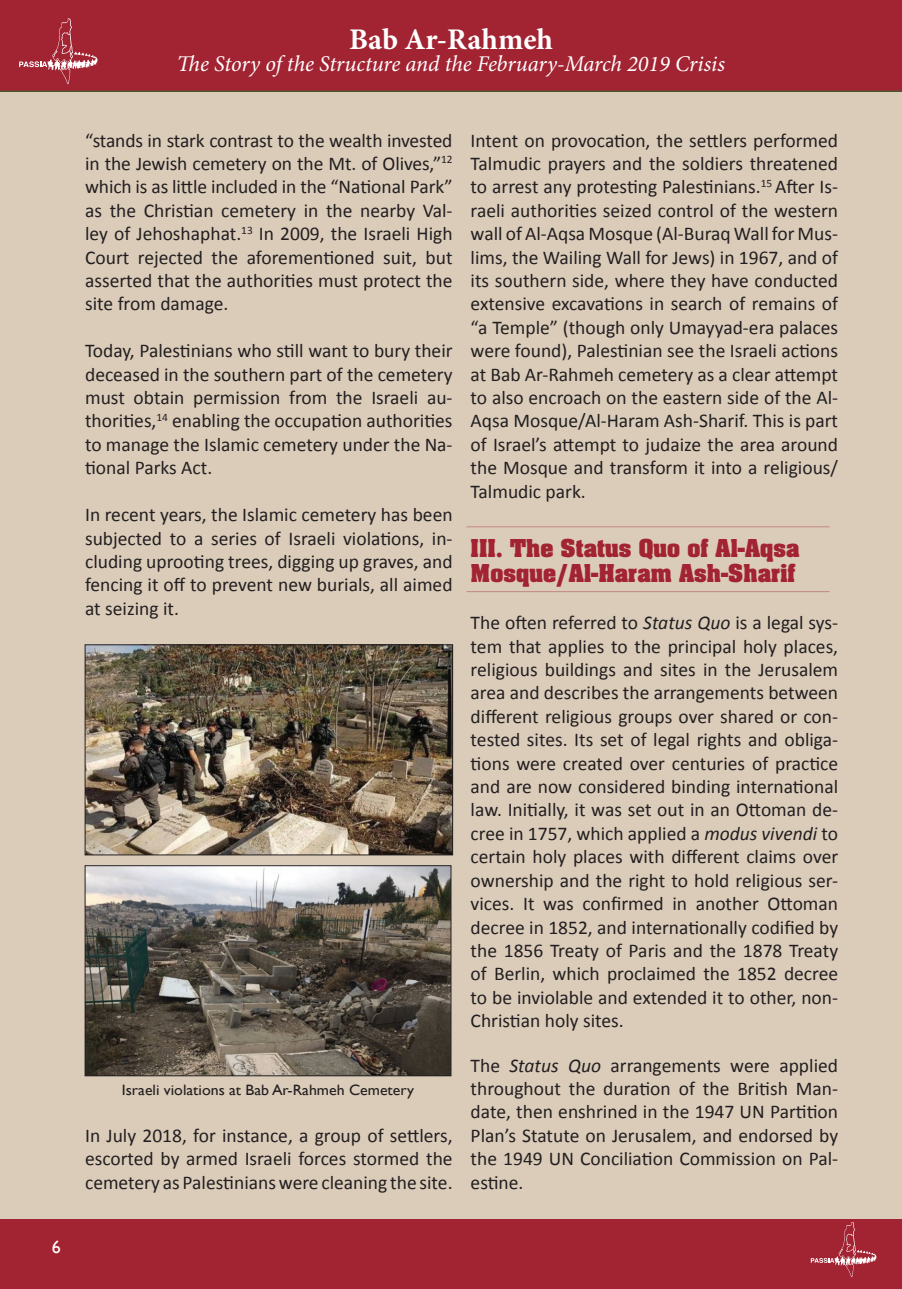
<style>
.page{position:relative;width:902px;height:1289px;background:#fff}
.page>*{position:absolute;margin:0;border:0;box-sizing:border-box;transform-origin:0 0}
.t1{font:700 30px "Minion Pro";color:#fff}
.t2{font:italic 22.5px "Minion Pro";letter-spacing:-.01em;color:#fff}
.t3{font:700 21px/25.2px "Aachen";color:#a22332}
.t4{font:19.5px/23.4px "Calibri";color:#231f20;text-align:justify}
.t5{font:18px "Gill Sans";color:#fff}
.t6{font:15px "Gill Sans";color:#231f20;scale:1.05 1}
.s1{color:#1f2020}
.s2{font-style:italic}
</style>
<div class="page">
<div style="left:0;top:1218px;width:901px;height:70px;background:#a22332"></div>
<div style="left:0;top:0;width:901px;height:92px;background:#a22332"></div>
<svg style="left:19px;top:18px;width:79px;height:66px;background:#ab3846"></svg>
<div style="left:0;top:92px;width:901px;height:1126px;background:#dbccba"></div>
<svg style="left:810px;top:1221px;width:66px;height:56px;background:#aa3845"></svg>
<img style="left:87px;top:646px;width:364px;height:207px">
<div style="left:85px;top:644px;width:368px;height:211px;border:1px solid #231f20"></div>
<hr style="left:466px;top:526px;width:363px;height:1px;background:#a22332">
<hr style="left:466px;top:591px;width:363px;height:1px;background:#a22332">
<img style="left:87px;top:867px;width:362px;height:206px">
<div style="left:85px;top:865px;width:366px;height:210px;border:1px solid #231f20"></div>
<p class="t5" style="left:52px;top:1235px;width:10px">6</p>
<h1 class="t1" style="left:349px;top:18px;width:205px">Bab Ar-Rahmeh</h1>
<p class="t2" style="left:177px;top:49px;width:549px">The Story of the Structure and the February-March 2019 Crisis</p>
<p class="t4" style="left:85px;top:127px;width:369px">“stands in stark contrast to the wealth invested in the Jewish cemetery on the Mt. of Olives,”<sup>12 </sup>which is as little included in the “National Park” as the Christian cemetery in the nearby Val&shy;ley of Jehoshaphat.<sup>13</sup> In 2009, the Israeli High Court rejected the aforementioned suit, but asserted that the authorities must protect the site from damage.</p>
<p class="t4" style="left:85px;top:338px;width:369px">Today, Palestinians who still want to bury their deceased in the southern part of the cemetery must obtain permission from the Israeli au&shy;thorities,<sup>14</sup> enabling the occupation authorities to manage the Islamic cemetery under the Na&shy;tional Parks Act.</p>
<p class="t4" style="left:85px;top:502px;width:369px">In recent years, the Islamic cemetery has been subjected to a series of Israeli violations, in&shy;cluding uprooting trees, digging up graves, and fencing it off to prevent new burials, all aimed at seizing it.</p>
<p class="t6" style="left:122px;top:1081px;width:280px">Israeli violations at Bab Ar-Rahmeh Cemetery</p>
<p class="t4" style="left:85px;top:1122px;width:369px">In July 2018, for instance, a group of settlers, escorted by armed Israeli forces stormed the cemetery as Palestinians were cleaning the site.</p>
<p class="t4" style="left:470px;top:127px;width:369px">Intent on provocation, the settlers performed Talmudic prayers and the soldiers threatened to arrest any protesting Palestinians.<sup>15</sup> After Is&shy;raeli authorities seized control of the western wall of Al-Aqsa Mosque (Al-Buraq Wall for Mus&shy;lims, the Wailing Wall for Jews) in 1967, and of its southern side, where they have conducted extensive excavations in search of remains of “a Temple” (though only Umayyad-era palaces were found), Palestinian see the Israeli actions at Bab Ar-Rahmeh cemetery as a clear attempt to also encroach on the eastern side of the <span class="s1">Al-Aqsa Mosque/Al-Haram Ash-Sharif</span>. This is part of Israel’s attempt to judaize the area around the Mosque and transform it into a religious/ Talmudic park.</p>
<p class="t3" style="left:470px;top:535px;width:330px">III. The Status Quo of Al-Aqsa<br>Mosque/Al-Haram Ash-Sharif</p>
<p class="t4" style="left:470px;top:610px;width:369px">The often referred to <span class="s2">Status Quo</span> is a legal sys&shy;tem that applies to the principal holy places, religious buildings and sites in the Jerusalem area and describes the arrangements between different religious groups over shared or con&shy;tested sites. Its set of legal rights and obliga&shy;tions were created over centuries of practice and are now considered binding international law. Initially, it was set out in an Ottoman de&shy;cree in 1757, which applied a <span class="s2">modus vivendi</span> to certain holy places with different claims over ownership and the right to hold religious ser&shy;vices. It was confirmed in another Ottoman decree in 1852, and internationally codified by the 1856 Treaty of Paris and the 1878 Treaty of Berlin, which proclaimed the 1852 decree to be inviolable and extended it to other, non-Christian holy sites.</p>
<p class="t4" style="left:470px;top:1052px;width:369px">The <span class="s2">Status Quo</span> arrangements were applied throughout the duration of the British Man&shy;date, then enshrined in the 1947 UN Partition Plan’s Statute on Jerusalem, and endorsed by the 1949 UN Conciliation Commission on Pal&shy;estine.</p>
</div>
